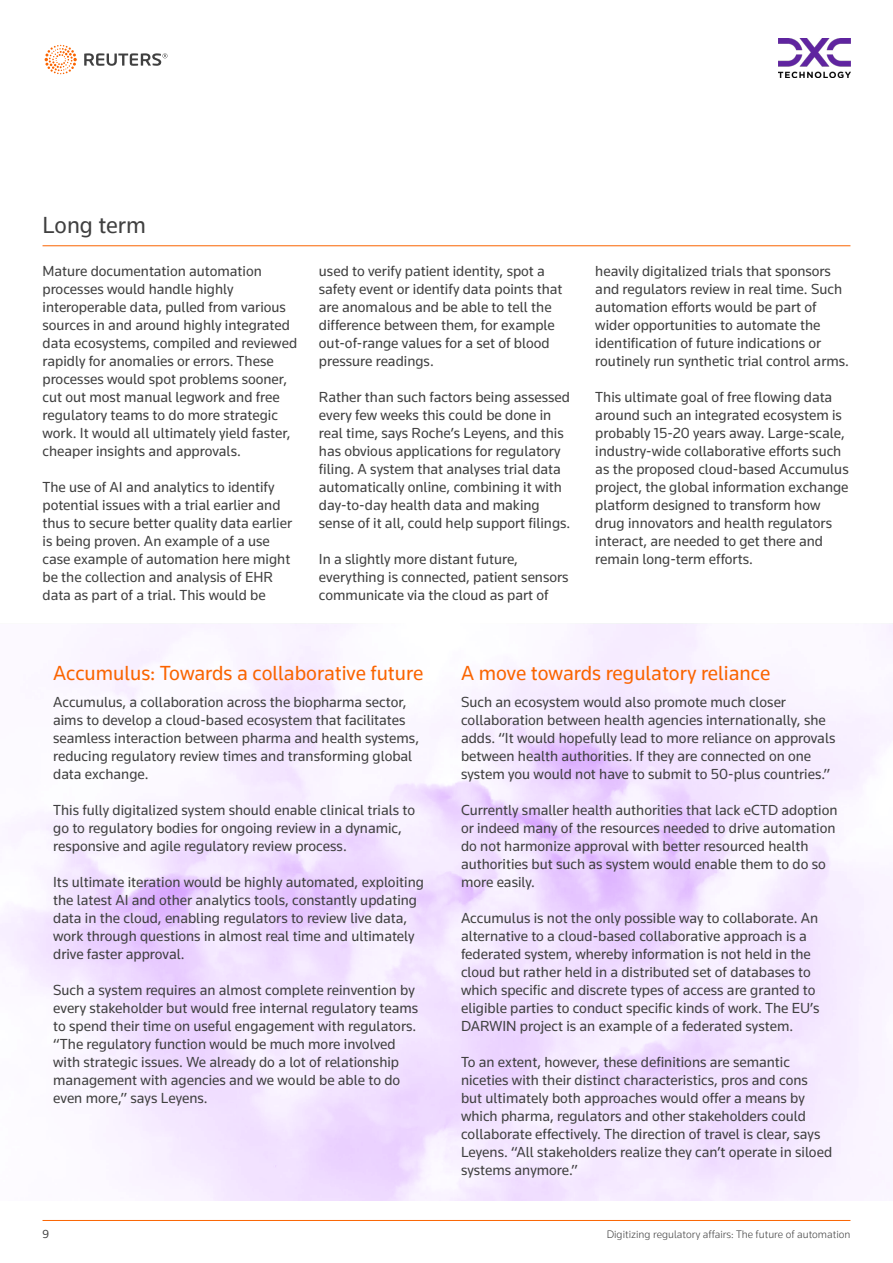
<style>
.page{position:relative;width:893px;height:1263px;background:#fff}
.page>*{position:absolute;margin:0;border:0;box-sizing:border-box;transform-origin:0 0}
.t1{font:24px "Knowledge 2017";color:#404040}
.t2{font:21px "Knowledge 2017";color:#fa6400}
.t3{font:15px/18px "Knowledge 2017";color:#404040}
.t4{font:12px "Knowledge 2017";color:#404040}
.t5{font:300 11.25px "Knowledge 2017";color:#404040}
</style>
<div class="page">
<svg style="left:84px;top:53px;width:83px;height:13px"></svg>
<svg style="left:45px;top:45px;width:32px;height:29px"></svg>
<hr style="left:43px;top:1220px;width:807px;height:1px;background:#fa6400">
<img style="left:779px;top:38px;width:71px;height:39px">
<hr style="left:43px;top:245px;width:807px;height:1px;background:#fa6400">
<svg style="left:0;top:625px;width:893px;height:576px"></svg>
<h1 class="t1" style="left:43px;top:210px;width:105px">Long term</h1>
<p class="t3" style="left:43px;top:262px;width:256px">Mature documentation automation processes would handle highly interoperable data, pulled from various sources in and around highly integrated data ecosystems, compiled and reviewed rapidly for anomalies or errors. These processes would spot problems sooner, cut out most manual legwork and free regulatory teams to do more strategic work. It would all ultimately yield faster, cheaper insights and approvals.</p>
<p class="t3" style="left:43px;top:478px;width:251px">The use of AI and analytics to identify potential issues with a trial earlier and thus to secure better quality data earlier is being proven. An example of a use case example of automation here might be the collection and analysis of EHR data as part of a trial. This would be</p>
<p class="t3" style="left:319px;top:262px;width:245px">used to verify patient identity, spot a safety event or identify data points that are anomalous and be able to tell the difference between them, for example out-of-range values for a set of blood pressure readings.</p>
<p class="t3" style="left:319px;top:388px;width:253px">Rather than such factors being assessed every few weeks this could be done in real time, says Roche’s Leyens, and this has obvious applications for regulatory filing. A system that analyses trial data automatically online, combining it with day-to-day health data and making sense of it all, could help support filings.</p>
<p class="t3" style="left:319px;top:550px;width:251px">In a slightly more distant future, everything is connected, patient sensors communicate via the cloud as part of</p>
<p class="t3" style="left:595px;top:262px;width:255px">heavily digitalized trials that sponsors and regulators review in real time. Such automation efforts would be part of wider opportunities to automate the identification of future indications or routinely run synthetic trial control arms.</p>
<p class="t3" style="left:595px;top:388px;width:255px">This ultimate goal of free flowing data around such an integrated ecosystem is probably 15-20 years away. Large-scale, industry-wide collaborative efforts such as the proposed cloud-based Accumulus project, the global information exchange platform designed to transform how drug innovators and health regulators interact, are needed to get there and remain long-term efforts.</p>
<h2 class="t2" style="left:53px;top:660px;width:372px">Accumulus: Towards a collaborative future</h2>
<p class="t3" style="left:53px;top:693px;width:367px">Accumulus, a collaboration across the biopharma sector, aims to develop a cloud-based ecosystem that facilitates seamless interaction between pharma and health systems, reducing regulatory review times and transforming global data exchange.</p>
<p class="t3" style="left:53px;top:801px;width:364px">This fully digitalized system should enable clinical trials to go to regulatory bodies for ongoing review in a dynamic, responsive and agile regulatory review process.</p>
<p class="t3" style="left:53px;top:873px;width:372px">Its ultimate iteration would be highly automated, exploiting the latest AI and other analytics tools, constantly updating data in the cloud, enabling regulators to review live data, work through questions in almost real time and ultimately drive faster approval.</p>
<p class="t3" style="left:53px;top:981px;width:367px">Such a system requires an almost complete reinvention by every stakeholder but would free internal regulatory teams to spend their time on useful engagement with regulators. “The regulatory function would be much more involved with strategic issues. We already do a lot of relationship management with agencies and we would be able to do even more,” says Leyens.</p>
<h2 class="t2" style="left:461px;top:660px;width:311px">A move towards regulatory reliance</h2>
<p class="t3" style="left:461px;top:693px;width:376px">Such an ecosystem would also promote much closer collaboration between health agencies internationally, she adds. “It would hopefully lead to more reliance on approvals between health authorities. If they are connected on one system you would not have to submit to 50-plus countries.”</p>
<p class="t3" style="left:461px;top:801px;width:378px">Currently smaller health authorities that lack eCTD adoption or indeed many of the resources needed to drive automation do not harmonize approval with better resourced health authorities but such as system would enable them to do so more easily.</p>
<p class="t3" style="left:461px;top:909px;width:360px">Accumulus is not the only possible way to collaborate. An alternative to a cloud-based collaborative approach is a federated system, whereby information is not held in the cloud but rather held in a distributed set of databases to which specific and discrete types of access are granted to eligible parties to conduct specific kinds of work. The EU’s DARWIN project is an example of a federated system.</p>
<p class="t3" style="left:461px;top:1053px;width:373px">To an extent, however, these definitions are semantic niceties with their distinct characteristics, pros and cons but ultimately both approaches would offer a means by which pharma, regulators and other stakeholders could collaborate effectively. The direction of travel is clear, says Leyens. “All stakeholders realize they can’t operate in siloed systems anymore.”</p>
<p class="t4" style="left:43px;top:1227px;width:8px">9</p>
<p class="t5" style="left:607px;top:1227px;width:245px">Digitizing regulatory affairs: The future of automation</p>
</div>
